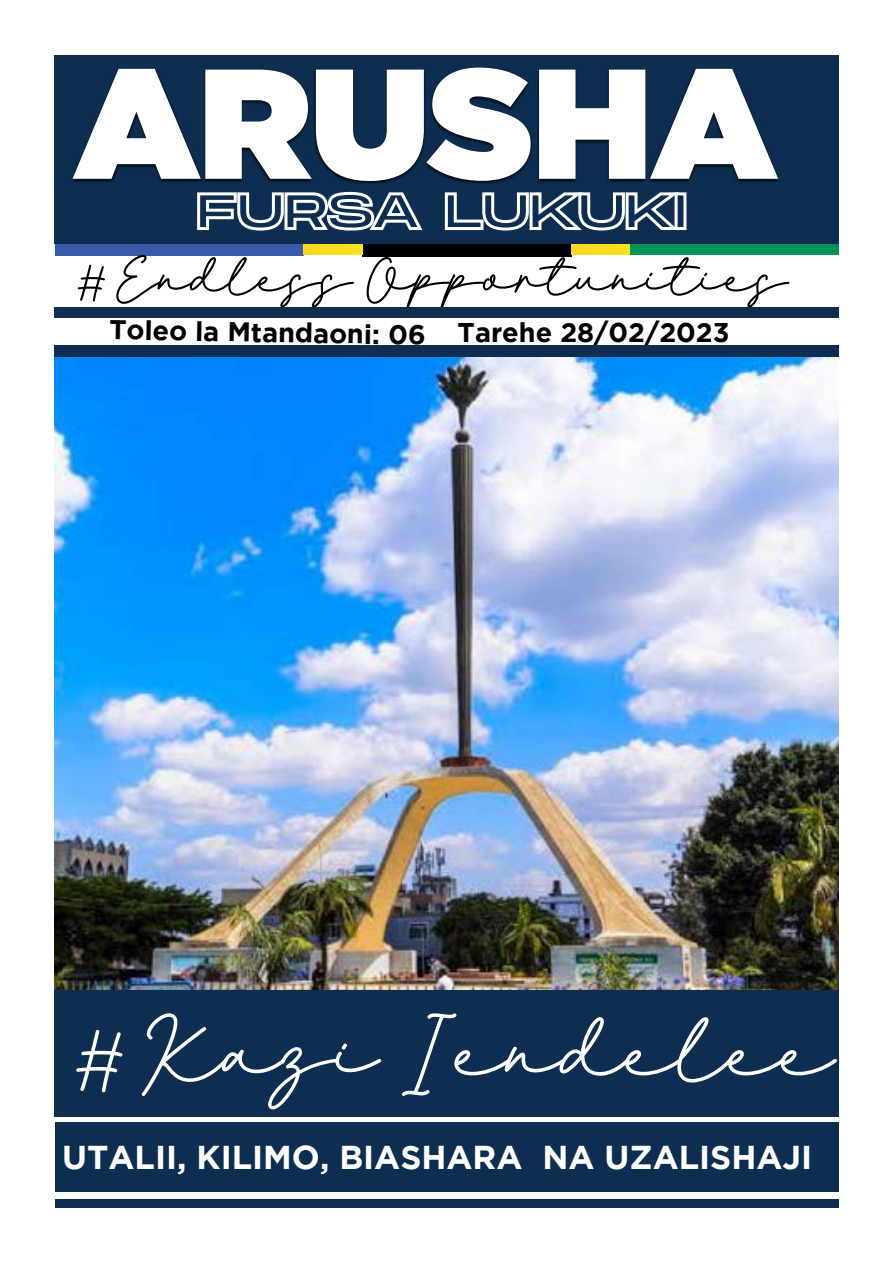
<style>
.page{position:relative;width:893px;height:1263px;background:#fff}
.page>*{position:absolute;margin:0;border:0;box-sizing:border-box;transform-origin:0 0}
.t1{font:900 156px "Gotham";color:#fff}
.t2{font:91.5px "Jakarta Signature";color:#fff}
.t3{font:54px "Jakarta Signature";color:#000}
.t4{font:700 33px "Gotham";color:#fff}
.t5{font:700 27px "Gotham";color:#000}
</style>
<div class="page">
<img style="left:54px;top:357px;width:785px;height:634px">
<div style="left:55px;top:244px;width:249px;height:12px;background:#3a5ba9"></div>
<div style="left:362px;top:243px;width:209px;height:13px;background:#000"></div>
<div style="left:629px;top:244px;width:210px;height:11px;background:#00945a"></div>
<div style="left:304px;top:244px;width:58px;height:11px;background:#fcdc23"></div>
<div style="left:571px;top:243px;width:59px;height:12px;background:#fcdc23"></div>
<div style="left:55px;top:55px;width:784px;height:189px;background:#0d2e50"></div>
<svg style="left:197px;top:191px;width:226px;height:40px"></svg>
<svg style="left:444px;top:192px;width:238px;height:39px"></svg>
<div style="left:675px;top:192px;width:11px;height:38px;border:3px solid #fff"></div>
<div style="left:72px;top:68px;width:708px;height:116px;background:#000;opacity:.75"></div>
<div style="left:56px;top:1123px;width:783px;height:69px;background:#0d2e50"></div>
<div style="left:54px;top:991px;width:785px;height:126px;background:#0d2e50"></div>
<div style="left:55px;top:1199px;width:783px;height:9px;background:#0d2e50"></div>
<div style="left:54px;top:346px;width:785px;height:11px;background:#0d2e50"></div>
<div style="left:54px;top:308px;width:785px;height:10px;background:#0d2e50"></div>
<h1 class="t1" style="left:74px;top:12px;width:704px">ARUSHA</h1>
<h3 class="t3" style="left:67px;top:244px;width:723px">#Endless Opportunities</h3>
<p class="t5" style="left:109px;top:314px;width:318px;rotate:1deg">Toleo la Mtandaoni: 06</p>
<p class="t5" style="left:458px;top:317px;width:273px">Tarehe 28/02/2023</p>
<h2 class="t2" style="left:58px;top:995px;width:778px">#Kazi Iendelee</h2>
<p class="t4" style="left:62px;top:1138px;width:751px">UTALII, KILIMO, BIASHARA NA UZALISHAJI</p>
</div>
